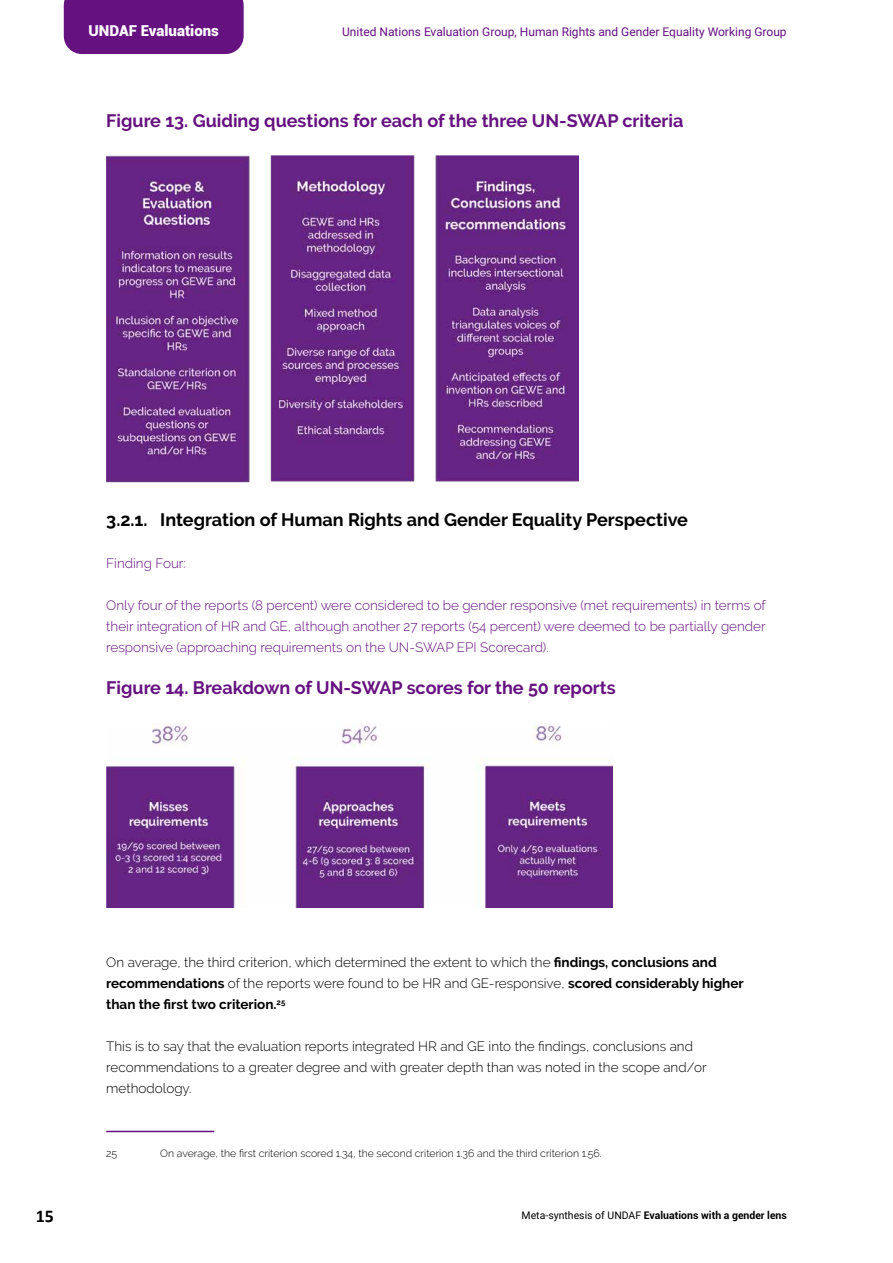
<style>
.page{position:relative;width:893px;height:1263px;background:#fff}
.page>*{position:absolute;margin:0;border:0;box-sizing:border-box;transform-origin:0 0}
.t1{font:700 18px "Raleway";color:#651180}
.t2{font:700 18px "Raleway";color:#000}
.t3{font:700 18px "Calibri";color:#000}
.t4{font:900 15px "Roboto";color:#fff}
.t5{font:300 13.5px/21px "Raleway";color:#000}
.t6{font:300 13.5px/21px "Raleway";color:#651180;text-align:justify}
.t7{font:12px "Roboto";color:#651180}
.t8{font:300 10.5px "Raleway";color:#000}
.t9{font:700 10.5px "Roboto";color:#000}
.s1{font-weight:700}
.s2{font-weight:400}
</style>
<div class="page">
<div style="left:64px;top:0;width:180px;height:54px;background:#651180"></div>
<hr style="left:106px;top:1131px;width:108px;height:1px;background:#651180">
<img style="left:106px;top:155px;width:472px;height:328px">
<img style="left:106px;top:724px;width:506px;height:184px">
<p class="t4" style="left:88px;top:20px;width:132px">UNDAF Evaluations</p>
<p class="t7" style="left:342px;top:23px;width:446px">United Nations Evaluation Group, Human Rights and Gender Equality Working Group</p>
<h1 class="t1" style="left:106px;top:111px;width:579px">Figure 13. Guiding questions for each of the three UN-SWAP criteria</h1>
<h1 class="t2" style="left:106px;top:510px;width:583px">3.2.1. Integration of Human Rights and Gender Equality Perspective</h1>
<p class="t6" style="left:106px;top:553px;width:81px">Finding Four:</p>
<p class="t6" style="left:106px;top:595px;width:661px">Only four of the reports (8 percent) were considered to be gender responsive (met requirements) in terms of their integration of HR and GE, although another 27 reports (54 percent) were deemed to be partially gender responsive (approaching requirements on the UN-SWAP EPI Scorecard).</p>
<h1 class="t1" style="left:106px;top:678px;width:511px">Figure 14. Breakdown of UN-SWAP scores for the 50 reports</h1>
<p class="t5" style="left:106px;top:952px;width:639px">On average, the third criterion, which determined the extent to which the <span class="s1">findings, conclusions and recommendations</span> of the reports were found to be HR and GE-responsive, <span class="s1">scored considerably higher than the first two criterion.</span><sup>25</sup></p>
<p class="t5" style="left:106px;top:1036px;width:602px">This is to say that the evaluation reports integrated HR and GE into the findings, conclusions and recommendations to a greater degree and with greater depth than was noted in the scope and/or methodology.</p>
<p class="t8" style="left:106px;top:1147px;width:13px">25</p>
<p class="t8" style="left:160px;top:1147px;width:443px">On average, the first criterion scored 1.34, the second criterion 1.36 and the third criterion 1.56.</p>
<h1 class="t3" style="left:36px;top:1204px;width:20px">15</h1>
<p class="t9" style="left:522px;top:1208px;width:267px"><span class="s2">Meta-synthesis of UNDAF</span> Evaluations with a gender lens</p>
</div>
